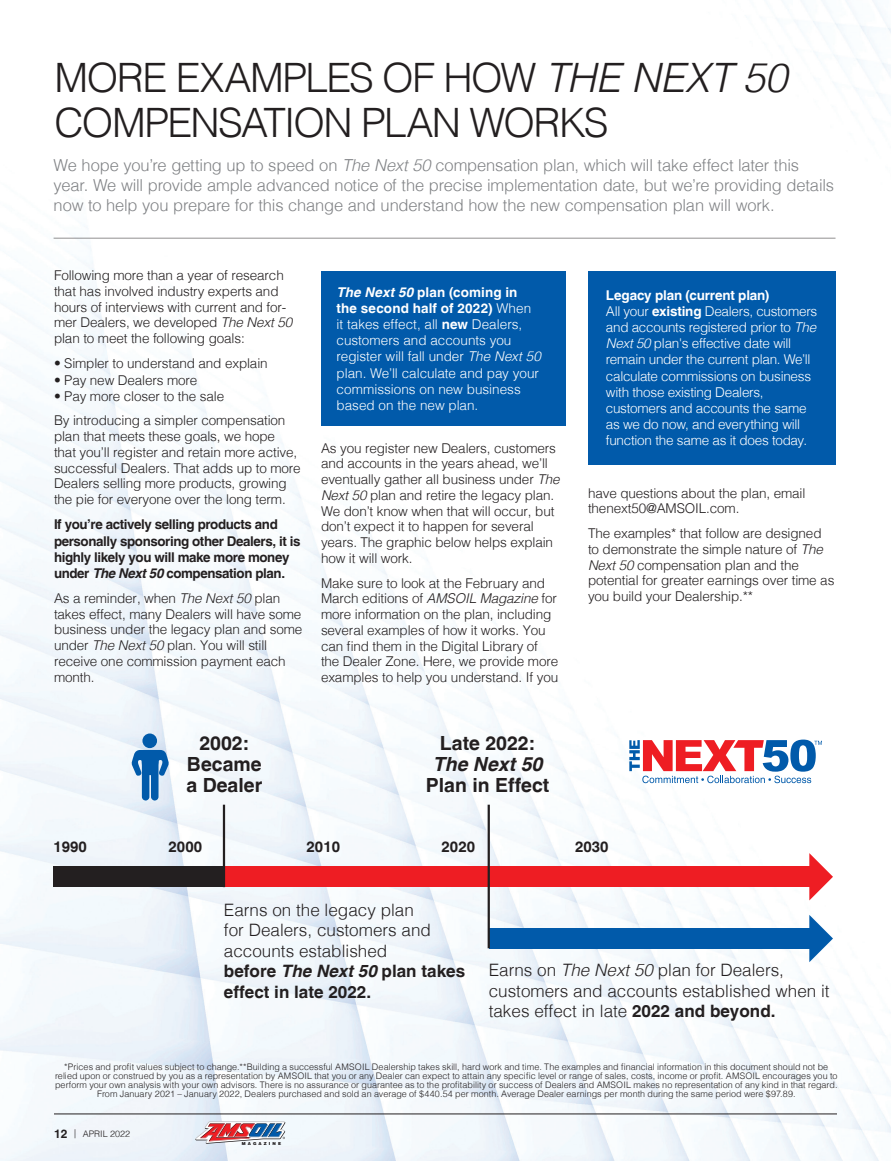
<style>
.page{position:relative;width:891px;height:1161px;background:#fff}
.page>*{position:absolute;margin:0;border:0;box-sizing:border-box;transform-origin:0 0}
.t1{font:300 40.5px/45px "Helvetica LT";letter-spacing:-.035em;color:#231f20}
.t2{font:700 19.5px/21px "Helvetica LT";color:#231f20;text-align:center}
.t3{font:300 17.1px/20.5px "Helvetica LT";color:#231f20}
.GrayType{font:300 16.5px/19.8px "Helvetica LT";letter-spacing:-.01em;color:#808285}
.t4{font:700 15px "Helvetica LT";color:#231f20}
.t5{font:300 13.5px/15.8px "Helvetica LT";letter-spacing:-.01em;color:#231f20}
.t6{font:300 13.5px/16.2px "Helvetica LT";letter-spacing:-.015em;color:#fff}
.t7{font:700 13.5px/16.2px "Helvetica LT";letter-spacing:-.03em;color:#231f20}
.Disclaimer{font:300 9px/9px "Helvetica LT";letter-spacing:.005em;color:#231f20;text-align:center}
.t8{font:900 4.2px "Helvetica LT";letter-spacing:.5em;color:#231f20}
.s1{font-style:italic}
.s2{font-weight:700;font-style:italic}
.s3{font-weight:700}
.s4{font-weight:700;font-size:12px}
</style>
<div class="page">
<img style="left:0;top:0;width:891px;height:1161px">
<hr style="left:54px;top:1114px;width:783px;height:1px;background:#231f20">
<svg style="left:195px;top:1121px;width:90px;height:23px"></svg>
<div style="left:142px;top:734px;width:15px;height:14px;background:#015aaa;border-radius:50%"></div>
<svg style="left:132px;top:750px;width:37px;height:51px;background:#5d95c9"></svg>
<div style="left:225px;top:866px;width:584px;height:21px;background:#ee1d23"></div>
<svg style="left:809px;top:853px;width:24px;height:47px"></svg>
<div style="left:489px;top:928px;width:320px;height:21px;background:#015aaa"></div>
<svg style="left:809px;top:915px;width:24px;height:47px"></svg>
<hr style="left:488px;top:805px;width:2px;height:143px;background:#231f20">
<div style="left:53px;top:866px;width:171px;height:21px;background:#231f20"></div>
<hr style="left:223px;top:805px;width:2px;height:82px;background:#231f20">
<hr style="left:54px;top:238px;width:782px;height:1px;background:#231f20">
<svg style="left:629px;top:740px;width:193px;height:43px"></svg>
<div style="left:321px;top:272px;width:245px;height:154px;background:#015aaa"></div>
<div style="left:588px;top:272px;width:248px;height:193px;background:#015aaa"></div>
<p class="t1" style="left:55px;top:55px;width:734px">MORE EXAMPLES OF HOW <span class="s1">THE NEXT 50<br></span>COMPENSATION PLAN WORKS</p>
<p class="GrayType" style="left:54px;top:155px;width:782px">We hope you’re getting up to speed on <span class="s1">The Next 50</span> compensation plan, which will take effect later this year. We will provide ample advanced notice of the precise implementation date, but we’re providing details now to help you prepare for this change and understand how the new compensation plan will work.</p>
<p class="t5" style="left:54px;top:267px;width:240px">Following more than a year of research that has involved industry experts and hours of interviews with current and for&shy;mer Dealers, we developed <span class="s1">The Next 50 </span>plan to meet the following goals:</p>
<p class="t5" style="left:54px;top:356px;width:215px">• Simpler to understand and explain</p>
<p class="t5" style="left:54px;top:372px;width:145px">• Pay new Dealers more</p>
<p class="t5" style="left:54px;top:388px;width:172px">• Pay more closer to the sale</p>
<p class="t5" style="left:54px;top:413px;width:248px">By introducing a simpler compensation plan that meets these goals, we hope<br>that you’ll register and retain more active, successful Dealers. That adds up to more Dealers selling more products, growing the pie for everyone over the long term.</p>
<p class="t7" style="left:54px;top:516px;width:248px">If you’re actively selling products and personally sponsoring other Dealers, it is highly likely you will make more money under <span class="s1">The Next 50</span> compensation plan.</p>
<p class="t5" style="left:54px;top:590px;width:250px">As a reminder, when <span class="s1">The Next 50</span> plan takes effect, many Dealers will have some business under the legacy plan and some under <span class="s1">The Next 50</span> plan. You will still receive one commission payment each month.</p>
<p class="t6" style="left:337px;top:284px;width:206px"><span class="s2">The Next 50</span> <span class="s3">plan (coming in the second half of 2022)</span> When it takes effect, all <span class="s3">new</span> Dealers, customers and accounts you register will fall under <span class="s1">The Next 50 </span>plan. We’ll calculate and pay your commissions on new business based on the new plan.</p>
<p class="t6" style="left:606px;top:287px;width:213px"><span class="s3">Legacy plan (current plan)<br></span>All your <span class="s3">existing</span> Dealers, customers and accounts registered prior to <span class="s1">The Next 50</span> plan's effective date will remain under the current plan. We’ll calculate commissions on business with those existing Dealers, customers and accounts the same as we do now, and everything will function the same as it does today.</p>
<p class="t5" style="left:321px;top:440px;width:240px">As you register new Dealers, customers and accounts in the years ahead, we’ll eventually gather all business under <span class="s1">The Next 50</span> plan and retire the legacy plan.<br>We don’t know when that will occur, but don’t expect it to happen for several years. The graphic below helps explain how it will work.</p>
<p class="t5" style="left:321px;top:575px;width:239px">Make sure to look at the February and March editions of <span class="s1">AMSOIL Magazine</span> for more information on the plan, including several examples of how it works. You can find them in the Digital Library of the Dealer Zone. Here, we provide more examples to help you understand. If you</p>
<p class="t5" style="left:588px;top:485px;width:219px">have questions about the plan, email thenext50@AMSOIL.com.</p>
<p class="t5" style="left:588px;top:525px;width:248px">The examples* that follow are designed to demonstrate the simple nature of <span class="s1">The Next 50</span> compensation plan and the potential for greater earnings over time as you build your Dealership.**</p>
<p class="t2" style="left:186px;top:733px;width:77px">2002:<br>Became a Dealer</p>
<p class="t2" style="left:426px;top:733px;width:125px">Late 2022:<br><span class="s1">The Next 50<br></span>Plan in Effect</p>
<p class="t4" style="left:53px;top:838px;width:35px">1990</p>
<p class="t4" style="left:169px;top:838px;width:35px">2000</p>
<p class="t4" style="left:307px;top:838px;width:35px">2010</p>
<p class="t4" style="left:442px;top:838px;width:35px">2020</p>
<p class="t4" style="left:575px;top:838px;width:35px">2030</p>
<p class="t3" style="left:224px;top:899px;width:243px">Earns on the legacy plan<br>for Dealers, customers and accounts established<br><span class="s3">before</span> <span class="s2">The Next 50</span> <span class="s3">plan takes effect in late 2022.</span></p>
<p class="t3" style="left:489px;top:960px;width:342px">Earns on <span class="s1">The Next 50</span> plan for Dealers, customers and accounts established when it takes effect in late <span class="s3">2022 and beyond.</span></p>
<p class="Disclaimer" style="left:55px;top:1062px;width:784px">*Prices and profit values subject to change.**Building a successful AMSOIL Dealership takes skill, hard work and time. The examples and financial information in this document should not be relied upon or construed by you as a representation by AMSOIL that you or any Dealer can expect to attain any specific level or range of sales, costs, income or profit. AMSOIL encourages you to perform your own analysis with your own advisors. There is no assurance or guarantee as to the profitability or success of Dealers and AMSOIL makes no representation of any kind in that regard.<br>From January 2021 – January 2022, Dealers purchased and sold an average of $440.54 per month. Average Dealer earnings per month during the same period were $97.89.</p>
<p class="Disclaimer" style="left:54px;top:1129px;width:78px"><span class="s4">12</span> | APRIL 2022</p>
<p class="t8" style="left:242px;top:1141px;width:41px">MAGAZINE</p>
</div>
